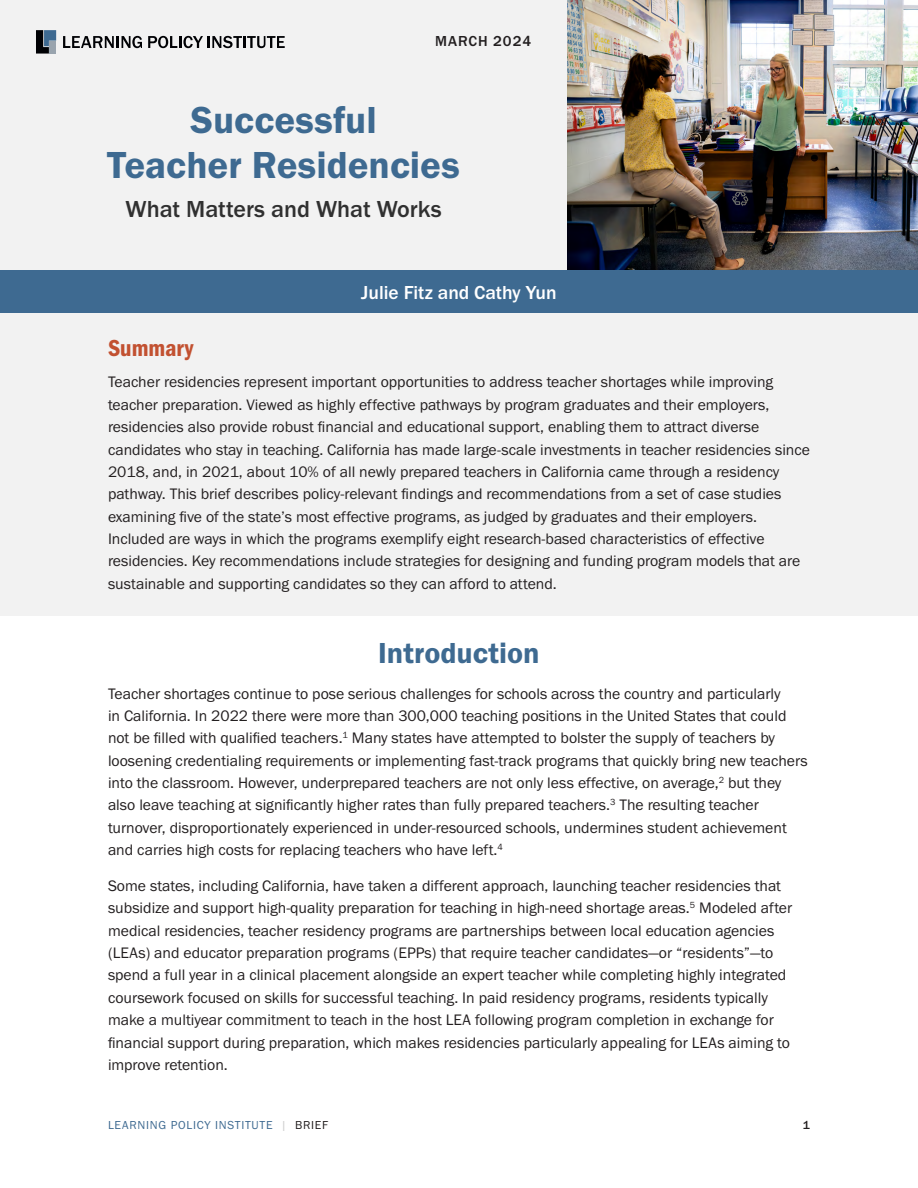
<style>
.page{position:relative;width:918px;height:1188px;background:#fff}
.page>*{position:absolute;margin:0;border:0;box-sizing:border-box;transform-origin:0 0}
.Brief__Title{font:39px/45px "Franklin Gothic URW Dem";color:#3e6a91;text-align:center}
.Heading_1_-_Keep_Inline_-_TOC{font:30px "Franklin Gothic URW Dem";color:#3e6a91}
.Brief__Subtitle{font:500 24px "Franklin Gothic URW";color:#303030}
.Brief__Summary_Head{font:24px "Franklin Gothic URW Con Dem";color:#c25131}
.Brief__Authors{font:500 19.5px "Franklin Gothic URW";color:#fff}
.Text{font:15.75px/22.4px "Franklin Gothic URW Boo";color:#231f20}
.Brief__Cover_Date{font:500 15px "Franklin Gothic URW";letter-spacing:.06em;color:#231f20}
.t1{font:12px "Franklin Gothic URW Boo";letter-spacing:.06em;color:#3e6a91}
.t2{font:500 12px "Franklin Gothic URW";color:#231f20}
.s1{color:#cbcbcb}
.s2{color:#231f20}
</style>
<div class="page">
<div style="left:0;top:0;width:918px;height:288px;background:#f2f2f2"></div>
<svg style="left:63px;top:36px;width:79px;height:12px"></svg>
<svg style="left:148px;top:36px;width:137px;height:12px"></svg>
<svg style="left:36px;top:30px;width:20px;height:24px"></svg>
<img style="left:567px;top:0;width:351px;height:270px">
<div style="left:0;top:270px;width:918px;height:44px;background:#3e6a91"></div>
<div style="left:0;top:313px;width:918px;height:303px;background:#f2f2f2"></div>
<p class="Brief__Cover_Date" style="left:435px;top:32px;width:98px">MARCH 2024</p>
<h1 class="Brief__Title" style="left:107px;top:97px;width:354px">Successful<br>Teacher Residencies</h1>
<h1 class="Brief__Subtitle" style="left:126px;top:194px;width:317px">What Matters and What Works</h1>
<p class="Brief__Authors" style="left:361px;top:280px;width:197px">Julie Fitz and Cathy Yun</p>
<h2 class="Brief__Summary_Head" style="left:108px;top:332px;width:87px">Summary</h2>
<p class="Text" style="left:108px;top:371px;width:704px">Teacher residencies represent important opportunities to address teacher shortages while improving teacher preparation. Viewed as highly effective pathways by program graduates and their employers, residencies also provide robust financial and educational support, enabling them to attract diverse candidates who stay in teaching. California has made large-scale investments in teacher residencies since 2018, and, in 2021, about 10% of all newly prepared teachers in California came through a residency pathway. This brief describes policy-relevant findings and recommendations from a set of case studies examining five of the state’s most effective programs, as judged by graduates and their employers.<br>Included are ways in which the programs exemplify eight research-based characteristics of effective residencies. Key recommendations include strategies for designing and funding program models that are sustainable and supporting candidates so they can afford to attend.</p>
<h2 class="Heading_1_-_Keep_Inline_-_TOC" style="left:378px;top:634px;width:163px">Introduction</h2>
<p class="Text" style="left:108px;top:682px;width:701px">Teacher shortages continue to pose serious challenges for schools across the country and particularly<br>in California. In 2022 there were more than 300,000 teaching positions in the United States that could not be filled with qualified teachers.<sup>1</sup> Many states have attempted to bolster the supply of teachers by loosening credentialing requirements or implementing fast-track programs that quickly bring new teachers into the classroom. However, underprepared teachers are not only less effective, on average,<sup>2</sup> but they also leave teaching at significantly higher rates than fully prepared teachers.<sup>3</sup> The resulting teacher turnover, disproportionately experienced in under-resourced schools, undermines student achievement and carries high costs for replacing teachers who have left.<sup>4</sup></p>
<p class="Text" style="left:108px;top:874px;width:686px">Some states, including California, have taken a different approach, launching teacher residencies that subsidize and support high-quality preparation for teaching in high-need shortage areas.<sup>5</sup> Modeled after medical residencies, teacher residency programs are partnerships between local education agencies (LEAs) and educator preparation programs (EPPs) that require teacher candidates—or “residents”—to spend a full year in a clinical placement alongside an expert teacher while completing highly integrated coursework focused on skills for successful teaching. In paid residency programs, residents typically make a multiyear commitment to teach in the host LEA following program completion in exchange for financial support during preparation, which makes residencies particularly appealing for LEAs aiming to improve retention.</p>
<p class="t1" style="left:108px;top:1118px;width:222px">LEARNING POLICY INSTITUTE <span class="s1">|</span> <span class="s2">BRIEF</span></p>
<p class="t2" style="left:803px;top:1118px;width:9px">1</p>
</div>
